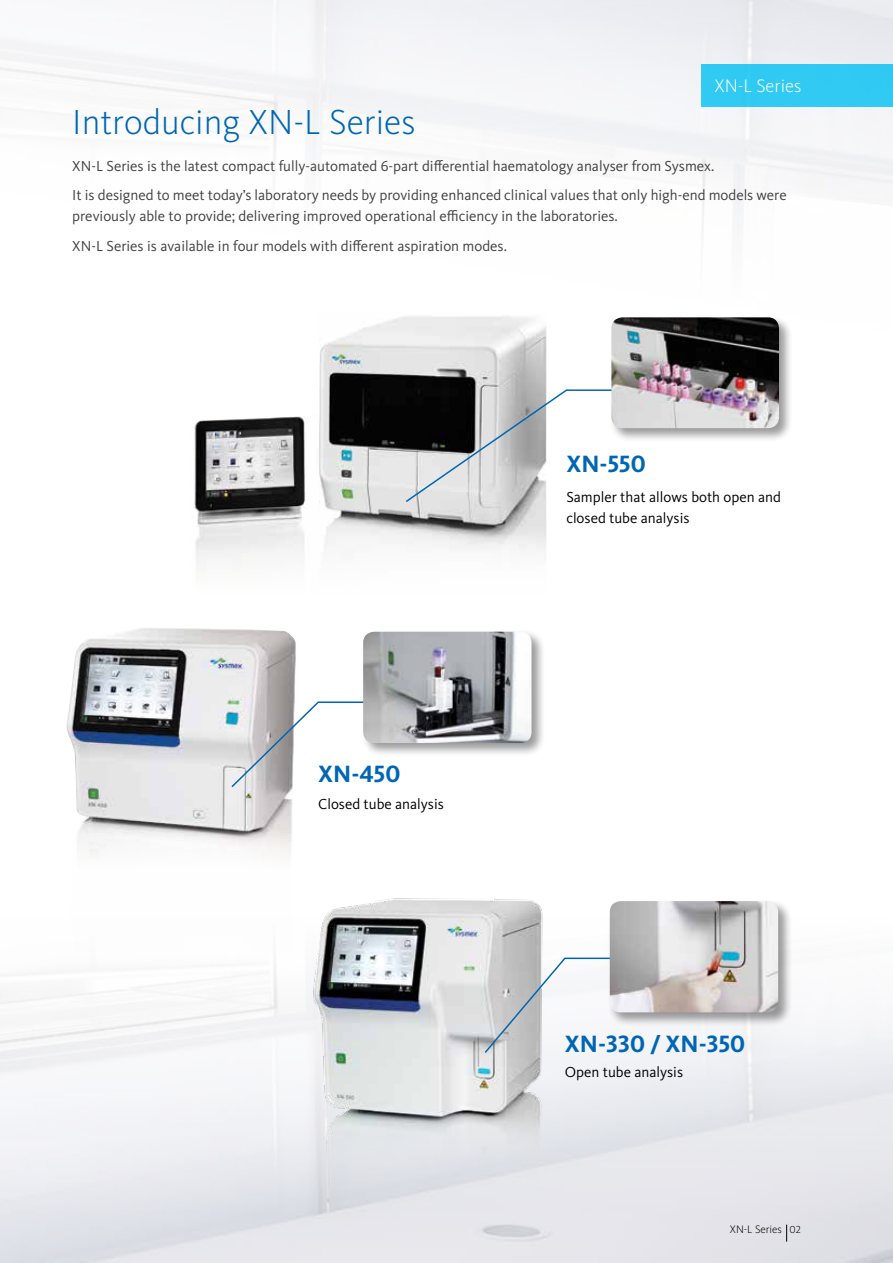
<style>
.page{position:relative;width:893px;height:1263px;background:#fff}
.page>*{position:absolute;margin:0;border:0;box-sizing:border-box;transform-origin:0 0}
.t1{font:300 36px "Kievit Pro";color:#0066b3}
.t2{font:700 24.45px "Kievit Pro";color:#0066b3}
.t3{font:300 18.75px "Kievit Pro";color:#fff}
.t4{font:15px/29.5px "Kievit Pro";color:#414042}
.t5{font:15px/21px "Kievit Pro";color:#000}
.t6{font:300 11.25px "Kievit Pro";color:#000}
.s1{font-size:10.5px}
</style>
<div class="page">
<img style="left:0;top:0;width:893px;height:389px">
<div style="left:702px;top:64px;width:191px;height:42px;background:#30caf3"></div>
<img style="left:191px;top:313px;width:355px;height:252px">
<svg style="left:404px;top:389px;width:205px;height:115px"></svg>
<div style="left:609px;top:315px;width:184px;height:128px;background:#000;opacity:.4"></div>
<img style="left:611px;top:317px;width:168px;height:111px">
<img style="left:66px;top:628px;width:230px;height:324px">
<svg style="left:230px;top:701px;width:131px;height:88px"></svg>
<div style="left:361px;top:629px;width:185px;height:128px;background:#000;opacity:.4"></div>
<img style="left:363px;top:632px;width:168px;height:111px">
<img style="left:293px;top:850px;width:281px;height:338px">
<svg style="left:483px;top:957px;width:242px;height:97px"></svg>
<div style="left:608px;top:899px;width:184px;height:128px;background:#000;opacity:.4"></div>
<img style="left:610px;top:901px;width:168px;height:111px">
<svg style="left:786px;top:1225px;width:1px;height:17px"></svg>
<p class="t3" style="left:714px;top:75px;width:88px">XN-L Series</p>
<h1 class="t1" style="left:72px;top:100px;width:345px">Introducing XN-L Series</h1>
<p class="t4" style="left:72px;top:151px;width:716px">XN-L Series is the latest compact fully-automated 6-part differential haematology analyser from Sysmex.<br>It is designed to meet today’s laboratory needs by providing enhanced clinical values that only high-end models were</p>
<p class="t4" style="left:72px;top:201px;width:547px">previously able to provide; delivering improved operational efficiency in the laboratories.<br>XN-L Series is available in four models with different aspiration modes.</p>
<h2 class="t2" style="left:318px;top:759px;width:84px">XN-450</h2>
<p class="t5" style="left:318px;top:793px;width:127px">Closed tube analysis</p>
<h2 class="t2" style="left:566px;top:450px;width:81px">XN-550</h2>
<p class="t5" style="left:566px;top:486px;width:216px">Sampler that allows both open and closed tube analysis</p>
<h2 class="t2" style="left:565px;top:1029px;width:182px">XN-330 / XN-350</h2>
<p class="t5" style="left:565px;top:1061px;width:120px">Open tube analysis</p>
<p class="t6" style="left:730px;top:1223px;width:73px">XN-L Series <span class="s1">02</span></p>
</div>
